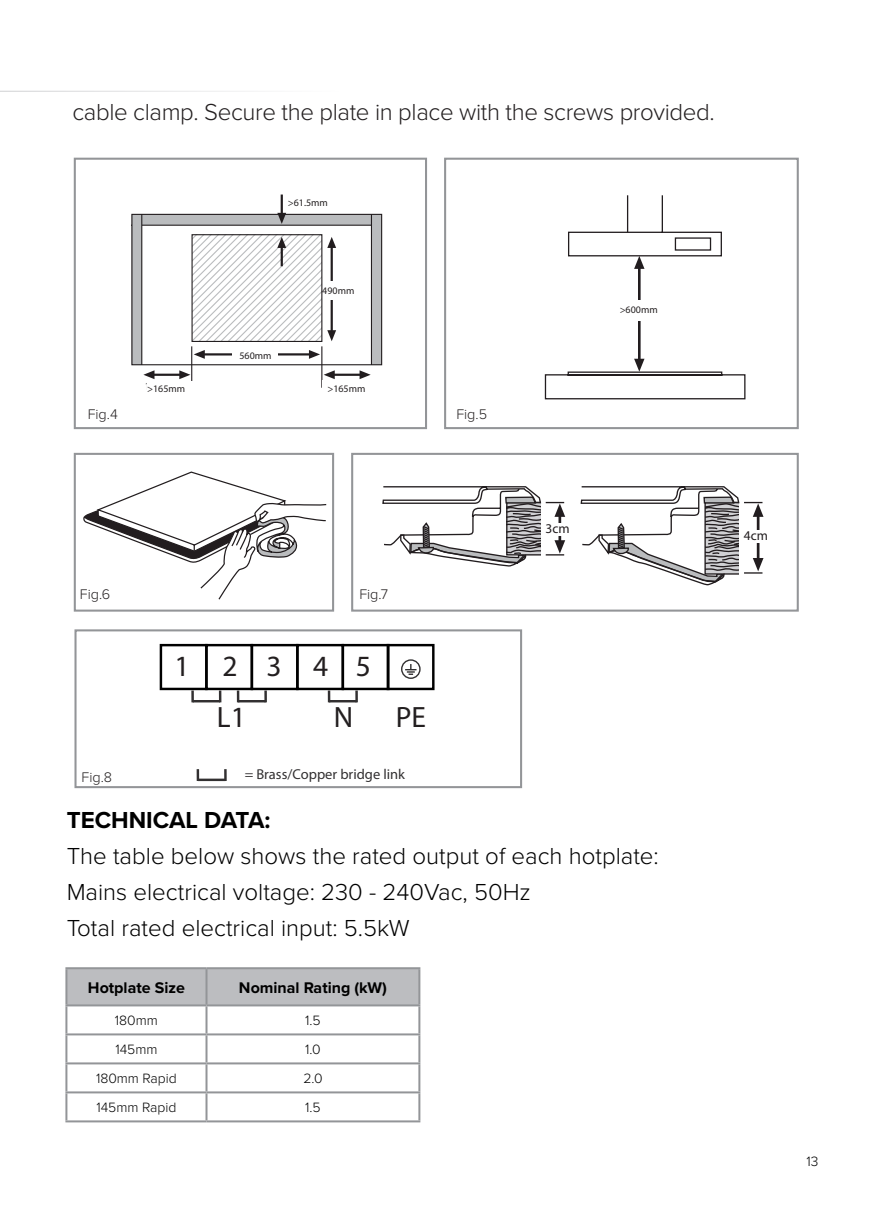
<style>
.page{position:relative;width:874px;height:1225px;background:#fff}
.page>*{position:absolute;margin:0;border:0;box-sizing:border-box;transform-origin:0 0}
.t1{font:29.4px/51.4px "Myriad Pro";letter-spacing:.96em;color:#231f20}
.t2{font:300 24px/36px "Proxima Nova";color:#000}
.t3{font:300 24px "Proxima Nova";letter-spacing:-.015em;color:#231f20}
.t4{font:700 24px "Proxima Nova";color:#000}
.t5{font:700 16px "Proxima Nova";color:#000}
.t6{font:300 14.4px "Proxima Nova";color:#231f20}
.t7{font:700 14.4px "Arial";color:#323031}
.t8{font:300 14px "Proxima Nova";color:#000}
.t9{font:13.4px "Myriad Pro";color:#221d1f}
.t10{font:11px "Myriad Pro";color:#57585a}
.t11{font:10px "Myriad Pro";color:#231f20}
</style>
<div class="page">
<hr style="left:0;top:91px;width:873px;height:1px;background:#bcbdc0">
<div style="left:74px;top:158px;width:353px;height:271px;background:#fff;border:2px solid #939598"></div>
<div style="left:351px;top:453px;width:447px;height:158px;background:#fff;border:2px solid #939598"></div>
<div style="left:74px;top:453px;width:260px;height:158px;background:#fff;border:2px solid #939598"></div>
<div style="left:444px;top:158px;width:354px;height:271px;background:#fff;border:2px solid #939598"></div>
<hr style="left:280px;top:194px;width:3px;height:19px;background:#221d1f">
<hr style="left:321px;top:346px;width:1px;height:42px;background:#221d1f">
<hr style="left:191px;top:346px;width:1px;height:42px;background:#221d1f">
<svg style="left:132px;top:213px;width:249px;height:166px"></svg>
<div style="left:324px;top:284px;width:32px;height:16px;background:#fff"></div>
<div style="left:232px;top:345px;width:39px;height:16px;background:#fff"></div>
<div style="left:146px;top:382px;width:57px;height:16px;background:#fff"></div>
<div style="left:327px;top:281px;width:7px;height:16px;background:#fff"></div>
<div style="left:236px;top:346px;width:42px;height:11px;background:#fff"></div>
<svg style="left:544px;top:195px;width:201px;height:205px"></svg>
<div style="left:634px;top:300px;width:9px;height:21px;background:#fff"></div>
<hr style="left:626px;top:195px;width:2px;height:37px;background:#221d1f">
<svg style="left:83px;top:471px;width:244px;height:129px"></svg>
<svg style="left:382px;top:486px;width:183px;height:81px"></svg>
<div style="left:556px;top:524px;width:6px;height:12px;background:#fff"></div>
<svg style="left:580px;top:486px;width:183px;height:100px"></svg>
<svg style="left:67px;top:969px;width:351px;height:151px"></svg>
<hr style="left:65px;top:967px;width:141px;height:2px;background:#939598">
<hr style="left:65px;top:969px;width:2px;height:35px;background:#939598">
<hr style="left:206px;top:967px;width:214px;height:2px;background:#939598">
<hr style="left:205px;top:969px;width:2px;height:35px;background:#939598">
<hr style="left:418px;top:969px;width:2px;height:35px;background:#939598">
<hr style="left:65px;top:1004px;width:141px;height:2px;background:#939598">
<hr style="left:206px;top:1004px;width:214px;height:2px;background:#939598">
<hr style="left:65px;top:1006px;width:2px;height:27px;background:#939598">
<hr style="left:205px;top:1006px;width:2px;height:27px;background:#939598">
<hr style="left:418px;top:1006px;width:2px;height:27px;background:#939598">
<hr style="left:65px;top:1033px;width:141px;height:2px;background:#939598">
<hr style="left:65px;top:1035px;width:2px;height:27px;background:#939598">
<hr style="left:206px;top:1033px;width:214px;height:2px;background:#939598">
<hr style="left:205px;top:1035px;width:2px;height:27px;background:#939598">
<hr style="left:418px;top:1035px;width:2px;height:27px;background:#939598">
<hr style="left:65px;top:1062px;width:141px;height:2px;background:#939598">
<hr style="left:65px;top:1064px;width:2px;height:27px;background:#939598">
<hr style="left:206px;top:1062px;width:214px;height:2px;background:#939598">
<hr style="left:205px;top:1064px;width:2px;height:27px;background:#939598">
<hr style="left:418px;top:1064px;width:2px;height:27px;background:#939598">
<hr style="left:65px;top:1091px;width:141px;height:2px;background:#939598">
<hr style="left:65px;top:1093px;width:2px;height:27px;background:#939598">
<hr style="left:206px;top:1091px;width:214px;height:2px;background:#939598">
<hr style="left:205px;top:1093px;width:2px;height:27px;background:#939598">
<hr style="left:418px;top:1093px;width:2px;height:27px;background:#939598">
<hr style="left:65px;top:1120px;width:141px;height:2px;background:#939598">
<hr style="left:206px;top:1120px;width:214px;height:2px;background:#939598">
<div style="left:401px;top:659px;width:19px;height:20px;border:1px solid #323031;border-radius:50%"></div>
<svg style="left:405px;top:664px;width:11px;height:11px"></svg>
<hr style="left:198px;top:778px;width:27px;height:3px;background:#323031">
<svg style="left:196px;top:769px;width:11px;height:12px"></svg>
<svg style="left:216px;top:769px;width:11px;height:12px"></svg>
<div style="left:160px;top:644px;width:47px;height:46px;border:2px solid #000"></div>
<div style="left:205px;top:644px;width:48px;height:46px;border:2px solid #000"></div>
<div style="left:250px;top:644px;width:48px;height:46px;border:2px solid #000"></div>
<div style="left:296px;top:644px;width:48px;height:46px;border:2px solid #000"></div>
<div style="left:341px;top:644px;width:48px;height:46px;border:2px solid #000"></div>
<div style="left:386px;top:644px;width:48px;height:46px;border:2px solid #000"></div>
<hr style="left:192px;top:700px;width:28px;height:2px;background:#323031">
<svg style="left:191px;top:690px;width:3px;height:12px"></svg>
<svg style="left:219px;top:690px;width:2px;height:12px"></svg>
<hr style="left:238px;top:700px;width:27px;height:2px;background:#323031">
<svg style="left:237px;top:690px;width:2px;height:12px"></svg>
<svg style="left:264px;top:690px;width:3px;height:12px"></svg>
<hr style="left:329px;top:700px;width:27px;height:2px;background:#323031">
<svg style="left:327px;top:690px;width:3px;height:12px"></svg>
<svg style="left:355px;top:690px;width:2px;height:12px"></svg>
<div style="left:74px;top:629px;width:448px;height:159px;border:2px solid #939598"></div>
<p class="t3" style="left:72px;top:98px;width:643px">cable clamp. Secure the plate in place with the screws provided.</p>
<p class="t11" style="left:287px;top:197px;width:42px">&gt;61.5mm</p>
<p class="t11" style="left:239px;top:346px;width:30px">560cm</p>
<p class="t11" style="left:239px;top:349px;width:34px">560mm</p>
<p class="t11" style="left:322px;top:285px;width:34px">490mm</p>
<p class="t10" style="left:145px;top:380px;width:37px">185mm</p>
<p class="t10" style="left:327px;top:380px;width:37px">185mm</p>
<p class="t11" style="left:147px;top:383px;width:40px">&gt;165mm</p>
<p class="t11" style="left:327px;top:383px;width:40px">&gt;165mm</p>
<p class="t6" style="left:88px;top:406px;width:32px">Fig.4</p>
<p class="t6" style="left:456px;top:406px;width:32px">Fig.5</p>
<p class="t11" style="left:619px;top:303px;width:40px">&gt;600mm</p>
<p class="t6" style="left:80px;top:586px;width:32px">Fig.6</p>
<p class="t6" style="left:359px;top:586px;width:30px">Fig.7</p>
<p class="t6" style="left:81px;top:769px;width:32px">Fig.8</p>
<p class="t1" style="left:217px;top:639px;width:156px;text-indent:-42px">12345<br>L1</p>
<p class="t1" style="left:333px;top:691px;width:21px">N</p>
<p class="t1" style="left:395px;top:691px;width:32px">PE</p>
<p class="t7" style="left:244px;top:765px;width:162px">= Brass/Copper bridge link</p>
<p class="t9" style="left:545px;top:520px;width:26px">3cm</p>
<p class="t4" style="left:67px;top:806px;width:205px">TECHNICAL DATA:</p>
<p class="t2" style="left:67px;top:838px;width:593px">The table below shows the rated output of each hotplate:<br>Mains electrical voltage: 230 - 240Vac, 50Hz<br>Total rated electrical input: 5.5kW</p>
<p class="t5" style="left:88px;top:978px;width:98px">Hotplate Size</p>
<p class="t5" style="left:239px;top:978px;width:149px">Nominal Rating (kW)</p>
<p class="t8" style="left:115px;top:1012px;width:44px">180mm</p>
<p class="t8" style="left:305px;top:1012px;width:17px">1.5</p>
<p class="t8" style="left:115px;top:1041px;width:44px">145mm</p>
<p class="t8" style="left:305px;top:1041px;width:17px">1.0</p>
<p class="t8" style="left:96px;top:1070px;width:82px">180mm Rapid</p>
<p class="t8" style="left:303px;top:1070px;width:21px">2.0</p>
<p class="t8" style="left:96px;top:1099px;width:82px">145mm Rapid</p>
<p class="t8" style="left:305px;top:1099px;width:17px">1.5</p>
<p class="t9" style="left:743px;top:527px;width:26px">4cm</p>
<p class="t8" style="left:806px;top:1153px;width:13px">13</p>
</div>
